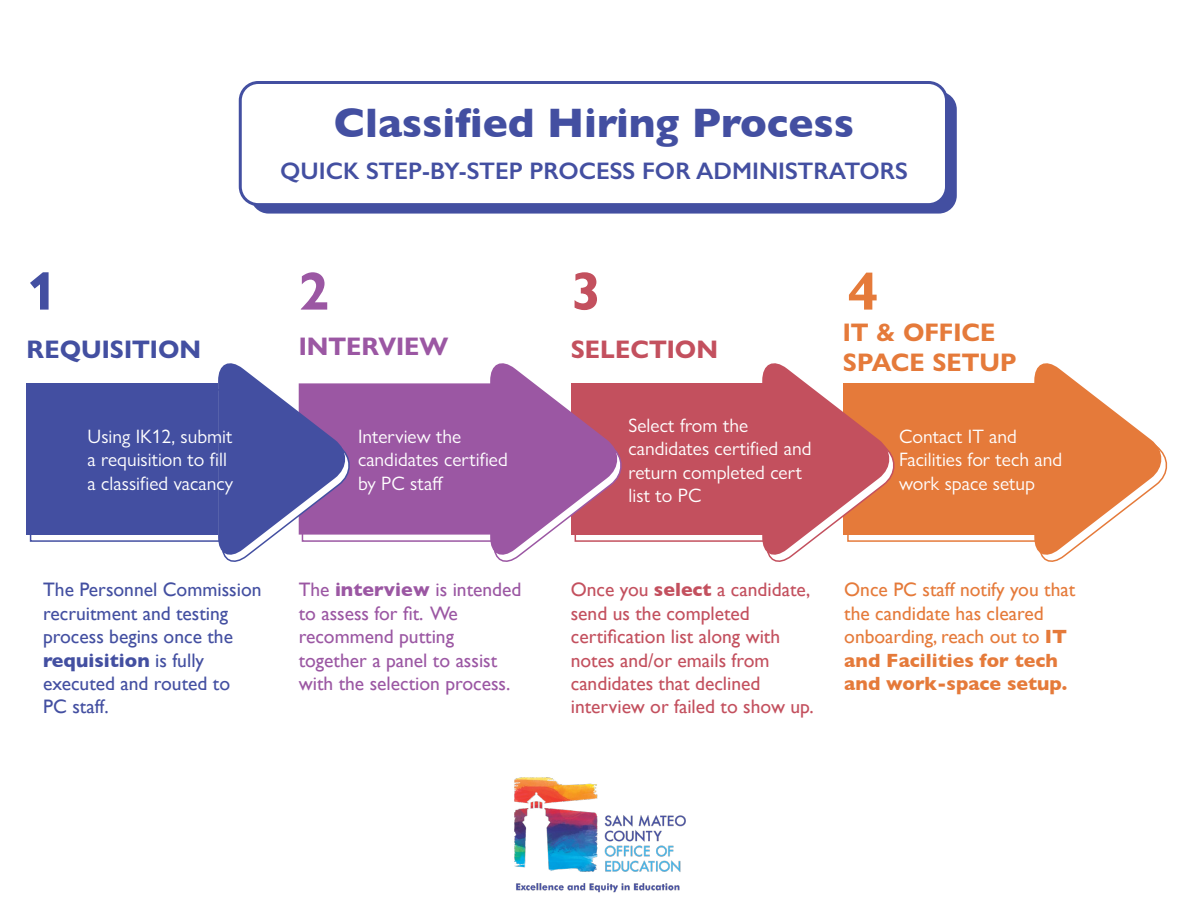
<style>
.page{position:relative;width:1188px;height:918px;background:#fff}
.page>*{position:absolute;margin:0;border:0;box-sizing:border-box;transform-origin:0 0}
.t1{font:700 54px "Gill Sans Nova";color:#434fa1}
.t2{font:700 54px "Gill Sans Nova";color:#9b57a3}
.t3{font:700 54px "Gill Sans Nova";color:#c3505e}
.t4{font:700 54px "Gill Sans Nova";color:#e57a3a}
.t5{font:700 42px "Gill Sans";color:#434fa1}
.t6{font:700 25.5px/30.6px "Gill Sans Nova";color:#e57a3a}
.t7{font:700 25.5px "Gill Sans Nova";color:#434fa1}
.t8{font:700 25.5px "Gill Sans Nova";color:#9b57a3}
.t9{font:700 25.5px "Gill Sans Nova";color:#c3505e}
.t10{font:600 24px "Gill Sans";color:#434fa1}
.t11{font:19.5px/23.4px "Gill Sans Nova";color:#fff}
.t12{font:19.5px/23.4px "Gill Sans";color:#c3505e}
.t13{font:19.5px/23.4px "Gill Sans";color:#434fa1}
.t14{font:19.5px/23.4px "Gill Sans";color:#e57a3a}
.t15{font:19.5px/23.4px "Gill Sans";color:#9b57a3}
.s1{font-weight:700}
</style>
<div class="page">
<div style="left:251px;top:91px;width:706px;height:123px;background:#434fa1;border-radius:18px"></div>
<svg style="left:899px;top:456px;width:269px;height:106px"></svg>
<div style="left:843px;top:383px;width:191px;height:152px;background:#e57a3a"></div>
<svg style="left:627px;top:458px;width:272px;height:104px"></svg>
<div style="left:571px;top:383px;width:191px;height:152px;background:#c3505e"></div>
<svg style="left:762px;top:363px;width:131px;height:197px"></svg>
<svg style="left:355px;top:363px;width:266px;height:197px;fill:#9b57a3"></svg>
<svg style="left:1034px;top:363px;width:131px;height:197px"></svg>
<svg style="left:29px;top:383px;width:326px;height:179px"></svg>
<div style="left:27px;top:383px;width:191px;height:152px;background:#434fa1"></div>
<svg style="left:218px;top:363px;width:131px;height:197px"></svg>
<div style="left:240px;top:82px;width:706px;height:123px;background:#fff;border-radius:18px"></div>
<div style="left:239px;top:81px;width:709px;height:125px;border:3px solid #434fa1;border-radius:18px"></div>
<img style="left:514px;top:777px;width:172px;height:116px">
<h2 class="t5" style="left:334px;top:89px;width:522px">Classified Hiring Process</h2>
<p class="t10" style="left:280px;top:156px;width:629px">QUICK STEP-BY-STEP PROCESS FOR ADMINISTRATORS</p>
<h1 class="t1" style="left:27px;top:258px;width:32px">1</h1>
<h1 class="t2" style="left:299px;top:258px;width:32px">2</h1>
<h1 class="t3" style="left:571px;top:258px;width:32px">3</h1>
<h1 class="t4" style="left:848px;top:258px;width:32px">4</h1>
<h3 class="t7" style="left:27px;top:333px;width:176px">REQUISITION</h3>
<h3 class="t8" style="left:299px;top:331px;width:151px">INTERVIEW</h3>
<h3 class="t9" style="left:571px;top:333px;width:149px">SELECTION</h3>
<h3 class="t6" style="left:843px;top:317px;width:175px">IT &amp; OFFICE<br>SPACE SETUP</h3>
<p class="t11" style="left:88px;top:424px;width:147px">Using IK12, submit a requisition to fill a classified vacancy</p>
<p class="t11" style="left:358px;top:424px;width:151px">Interview the candidates certified by PC staff</p>
<p class="t11" style="left:629px;top:414px;width:184px">Select from the candidates certified and return completed cert list to PC</p>
<p class="t11" style="left:899px;top:424px;width:165px">Contact IT and<br>Facilities for tech and work space setup</p>
<p class="t13" style="left:43px;top:578px;width:220px">The Personnel Commission recruitment and testing process begins once the <span class="s1">requisition</span> is fully executed and routed to<br>PC staff.</p>
<p class="t15" style="left:299px;top:578px;width:224px">The <span class="s1">interview</span> is intended to assess for fit. We recommend putting together a panel to assist with the selection process.</p>
<p class="t14" style="left:844px;top:578px;width:233px">Once PC staff notify you that the candidate has cleared onboarding, reach out to <span class="s1">IT and Facilities for tech and work-space setup.</span></p>
<p class="t12" style="left:571px;top:578px;width:244px">Once you <span class="s1">select</span> a candidate, send us the completed certification list along with notes and/or emails from candidates that declined interview or failed to show up.</p>
</div>
